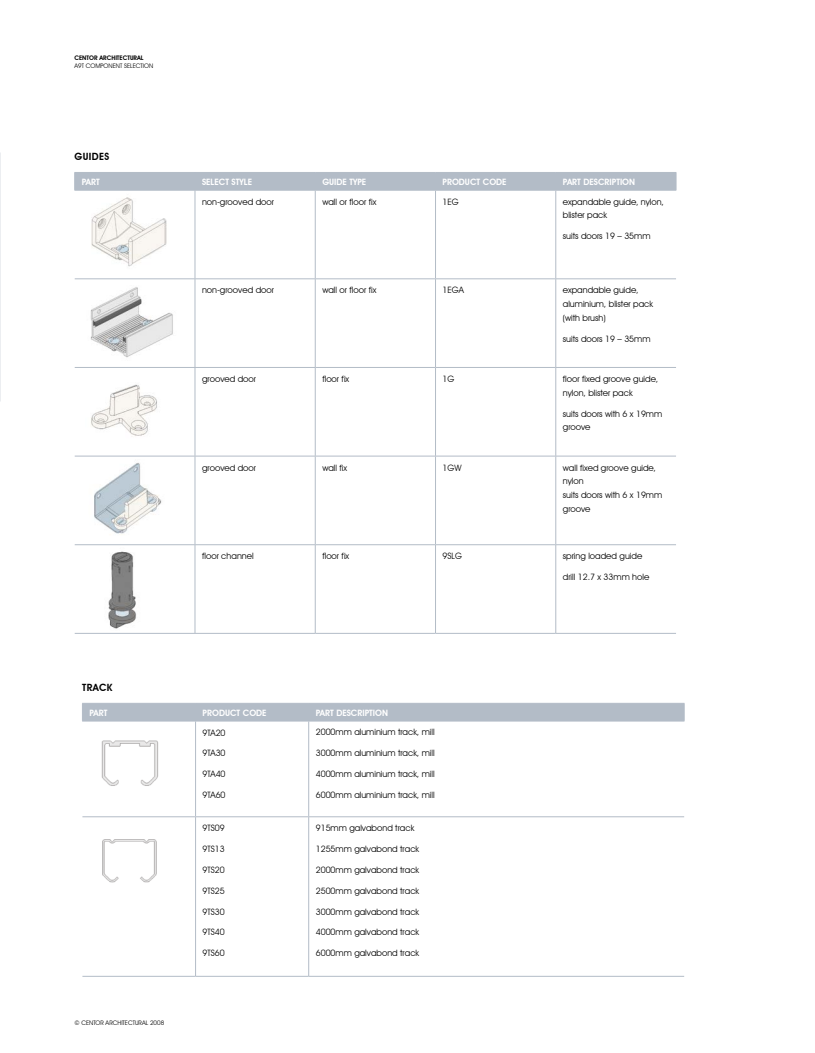
<style>
.page{position:relative;width:815px;height:1053px;background:#fff}
.page>*{position:absolute;margin:0;border:0;box-sizing:border-box;transform-origin:0 0}
.t1{font:600 10px "Avant Garde IT Cby BT";letter-spacing:.04em;color:#000}
.t2{font:8.75px/13.8px "Avant Garde IT Cby BT";color:#000}
.t3{font:600 8.75px "Avant Garde IT Cby BT";color:#fff}
.t4{font:6.25px "Avant Garde IT Cby BT";color:#000}
.t5{font:600 6.25px "Avant Garde IT Cby BT";color:#000}
</style>
<div class="page">
<img style="left:91px;top:197px;width:76px;height:70px">
<img style="left:90px;top:287px;width:83px;height:71px">
<img style="left:91px;top:384px;width:66px;height:52px">
<img style="left:79px;top:455px;width:89px;height:79px">
<img style="left:94px;top:545px;width:49px;height:84px">
<div style="left:74px;top:172px;width:603px;height:18px;background:#b3bcc7"></div>
<hr style="left:74px;top:190px;width:121px;height:1px;background:#b3bcc7">
<hr style="left:195px;top:190px;width:120px;height:1px;background:#b3bcc7">
<hr style="left:195px;top:190px;width:1px;height:88px;background:#b3bcc7">
<hr style="left:315px;top:190px;width:121px;height:1px;background:#b3bcc7">
<hr style="left:315px;top:190px;width:1px;height:88px;background:#b3bcc7">
<hr style="left:436px;top:190px;width:120px;height:1px;background:#b3bcc7">
<hr style="left:435px;top:190px;width:1px;height:88px;background:#b3bcc7">
<hr style="left:556px;top:190px;width:120px;height:1px;background:#b3bcc7">
<hr style="left:555px;top:190px;width:1px;height:88px;background:#b3bcc7">
<hr style="left:75px;top:278px;width:120px;height:1px;background:#b3bcc7">
<hr style="left:195px;top:278px;width:120px;height:1px;background:#b3bcc7">
<hr style="left:195px;top:279px;width:1px;height:88px;background:#b3bcc7">
<hr style="left:315px;top:278px;width:121px;height:1px;background:#b3bcc7">
<hr style="left:315px;top:279px;width:1px;height:88px;background:#b3bcc7">
<hr style="left:436px;top:278px;width:120px;height:1px;background:#b3bcc7">
<hr style="left:435px;top:279px;width:1px;height:88px;background:#b3bcc7">
<hr style="left:556px;top:278px;width:120px;height:1px;background:#b3bcc7">
<hr style="left:555px;top:279px;width:1px;height:88px;background:#b3bcc7">
<hr style="left:75px;top:367px;width:120px;height:1px;background:#b3bcc7">
<hr style="left:195px;top:367px;width:120px;height:1px;background:#b3bcc7">
<hr style="left:195px;top:368px;width:1px;height:88px;background:#b3bcc7">
<hr style="left:315px;top:367px;width:121px;height:1px;background:#b3bcc7">
<hr style="left:315px;top:368px;width:1px;height:88px;background:#b3bcc7">
<hr style="left:436px;top:367px;width:120px;height:1px;background:#b3bcc7">
<hr style="left:435px;top:368px;width:1px;height:88px;background:#b3bcc7">
<hr style="left:556px;top:367px;width:120px;height:1px;background:#b3bcc7">
<hr style="left:555px;top:368px;width:1px;height:88px;background:#b3bcc7">
<hr style="left:75px;top:456px;width:120px;height:1px;background:#b3bcc7">
<hr style="left:195px;top:456px;width:120px;height:1px;background:#b3bcc7">
<hr style="left:195px;top:456px;width:1px;height:88px;background:#b3bcc7">
<hr style="left:315px;top:456px;width:121px;height:1px;background:#b3bcc7">
<hr style="left:315px;top:456px;width:1px;height:88px;background:#b3bcc7">
<hr style="left:436px;top:456px;width:120px;height:1px;background:#b3bcc7">
<hr style="left:435px;top:456px;width:1px;height:88px;background:#b3bcc7">
<hr style="left:556px;top:456px;width:120px;height:1px;background:#b3bcc7">
<hr style="left:555px;top:456px;width:1px;height:88px;background:#b3bcc7">
<hr style="left:75px;top:544px;width:120px;height:1px;background:#b3bcc7">
<hr style="left:195px;top:544px;width:120px;height:1px;background:#b3bcc7">
<hr style="left:195px;top:545px;width:1px;height:88px;background:#b3bcc7">
<hr style="left:315px;top:544px;width:121px;height:1px;background:#b3bcc7">
<hr style="left:315px;top:545px;width:1px;height:88px;background:#b3bcc7">
<hr style="left:436px;top:544px;width:120px;height:1px;background:#b3bcc7">
<hr style="left:435px;top:545px;width:1px;height:88px;background:#b3bcc7">
<hr style="left:556px;top:544px;width:120px;height:1px;background:#b3bcc7">
<hr style="left:555px;top:545px;width:1px;height:88px;background:#b3bcc7">
<hr style="left:75px;top:633px;width:120px;height:1px;background:#b3bcc7">
<hr style="left:195px;top:633px;width:120px;height:1px;background:#b3bcc7">
<hr style="left:315px;top:633px;width:121px;height:1px;background:#b3bcc7">
<hr style="left:436px;top:633px;width:120px;height:1px;background:#b3bcc7">
<hr style="left:556px;top:633px;width:120px;height:1px;background:#b3bcc7">
<div style="left:82px;top:703px;width:603px;height:18px;background:#b3bcc7"></div>
<hr style="left:82px;top:720px;width:114px;height:1px;background:#b3bcc7">
<hr style="left:196px;top:720px;width:113px;height:1px;background:#b3bcc7">
<hr style="left:195px;top:721px;width:1px;height:95px;background:#b3bcc7">
<hr style="left:309px;top:720px;width:375px;height:1px;background:#b3bcc7">
<hr style="left:308px;top:721px;width:1px;height:95px;background:#b3bcc7">
<hr style="left:82px;top:816px;width:114px;height:1px;background:#b3bcc7">
<hr style="left:196px;top:816px;width:113px;height:1px;background:#b3bcc7">
<hr style="left:195px;top:817px;width:1px;height:158px;background:#b3bcc7">
<hr style="left:309px;top:816px;width:375px;height:1px;background:#b3bcc7">
<hr style="left:308px;top:817px;width:1px;height:158px;background:#b3bcc7">
<hr style="left:82px;top:975px;width:114px;height:1px;background:#b3bcc7">
<hr style="left:196px;top:975px;width:113px;height:1px;background:#b3bcc7">
<hr style="left:309px;top:975px;width:375px;height:1px;background:#b3bcc7">
<img style="left:102px;top:839px;width:55px;height:44px">
<img style="left:101px;top:740px;width:58px;height:46px">
<p class="t5" style="left:74px;top:54px;width:71px">CENTOR ARCHITECTURAL</p>
<p class="t4" style="left:74px;top:62px;width:80px">A9T COMPONENT SELECTION</p>
<p class="t1" style="left:74px;top:150px;width:36px">GUIDES</p>
<p class="t3" style="left:82px;top:176px;width:20px">PART</p>
<p class="t3" style="left:202px;top:176px;width:51px">SELECT STYLE</p>
<p class="t3" style="left:322px;top:176px;width:45px">GUIDE TYPE</p>
<p class="t3" style="left:443px;top:176px;width:66px">PRODUCT CODE</p>
<p class="t3" style="left:563px;top:176px;width:74px">PART DESCRIPTION</p>
<p class="t2" style="left:202px;top:194px;width:73px">non-grooved door</p>
<p class="t2" style="left:322px;top:194px;width:56px">wall or floor fix</p>
<p class="t2" style="left:443px;top:194px;width:18px">1EG</p>
<p class="t2" style="left:563px;top:194px;width:103px">expandable guide, nylon, blister pack</p>
<p class="t2" style="left:563px;top:229px;width:89px">suits doors 19 – 35mm</p>
<p class="t2" style="left:202px;top:283px;width:73px">non-grooved door</p>
<p class="t2" style="left:322px;top:283px;width:56px">wall or floor fix</p>
<p class="t2" style="left:443px;top:283px;width:23px">1EGA</p>
<p class="t2" style="left:563px;top:283px;width:92px">expandable guide, aluminium, blister pack (with brush)</p>
<p class="t2" style="left:563px;top:331px;width:89px">suits doors 19 – 35mm</p>
<p class="t2" style="left:202px;top:372px;width:56px">grooved door</p>
<p class="t2" style="left:322px;top:372px;width:28px">floor fix</p>
<p class="t2" style="left:443px;top:372px;width:13px">1G</p>
<p class="t2" style="left:563px;top:372px;width:97px">floor fixed groove guide, nylon, blister pack</p>
<p class="t2" style="left:563px;top:406px;width:101px">suits doors with 6 x 19mm groove</p>
<p class="t2" style="left:202px;top:460px;width:56px">grooved door</p>
<p class="t2" style="left:322px;top:460px;width:26px">wall fix</p>
<p class="t2" style="left:443px;top:460px;width:20px">1GW</p>
<p class="t2" style="left:563px;top:460px;width:101px">wall fixed groove guide, nylon<br>suits doors with 6 x 19mm groove</p>
<p class="t2" style="left:202px;top:549px;width:53px">floor channel</p>
<p class="t2" style="left:322px;top:549px;width:28px">floor fix</p>
<p class="t2" style="left:443px;top:549px;width:21px">9SLG</p>
<p class="t2" style="left:563px;top:549px;width:81px">spring loaded guide</p>
<p class="t2" style="left:563px;top:570px;width:88px">drill 12.7 x 33mm hole</p>
<p class="t1" style="left:82px;top:681px;width:32px">TRACK</p>
<p class="t3" style="left:90px;top:707px;width:20px">PART</p>
<p class="t3" style="left:203px;top:707px;width:66px">PRODUCT CODE</p>
<p class="t3" style="left:316px;top:707px;width:74px">PART DESCRIPTION</p>
<p class="t2" style="left:203px;top:725px;width:24px">9TA20</p>
<p class="t2" style="left:203px;top:746px;width:24px">9TA30</p>
<p class="t2" style="left:203px;top:767px;width:24px">9TA40</p>
<p class="t2" style="left:203px;top:788px;width:24px">9TA60</p>
<p class="t2" style="left:316px;top:725px;width:120px">2000mm aluminium track, mill</p>
<p class="t2" style="left:316px;top:746px;width:120px">3000mm aluminium track, mill</p>
<p class="t2" style="left:316px;top:767px;width:120px">4000mm aluminium track, mill</p>
<p class="t2" style="left:316px;top:788px;width:120px">6000mm aluminium track, mill</p>
<p class="t4" style="left:74px;top:1018px;width:91px">© CENTOR ARCHITECTURAL 2008</p>
<p class="t2" style="left:203px;top:821px;width:24px">9TS09</p>
<p class="t2" style="left:203px;top:841px;width:24px">9TS13</p>
<p class="t2" style="left:203px;top:862px;width:24px">9TS20</p>
<p class="t2" style="left:203px;top:883px;width:24px">9TS25</p>
<p class="t2" style="left:203px;top:904px;width:24px">9TS30</p>
<p class="t2" style="left:203px;top:925px;width:24px">9TS40</p>
<p class="t2" style="left:203px;top:946px;width:24px">9TS60</p>
<p class="t2" style="left:316px;top:821px;width:100px">915mm galvabond track</p>
<p class="t2" style="left:316px;top:841px;width:105px">1255mm galvabond track</p>
<p class="t2" style="left:316px;top:862px;width:105px">2000mm galvabond track</p>
<p class="t2" style="left:316px;top:883px;width:105px">2500mm galvabond track</p>
<p class="t2" style="left:316px;top:904px;width:105px">3000mm galvabond track</p>
<p class="t2" style="left:316px;top:925px;width:105px">4000mm galvabond track</p>
<p class="t2" style="left:316px;top:946px;width:105px">6000mm galvabond track</p>
</div>
